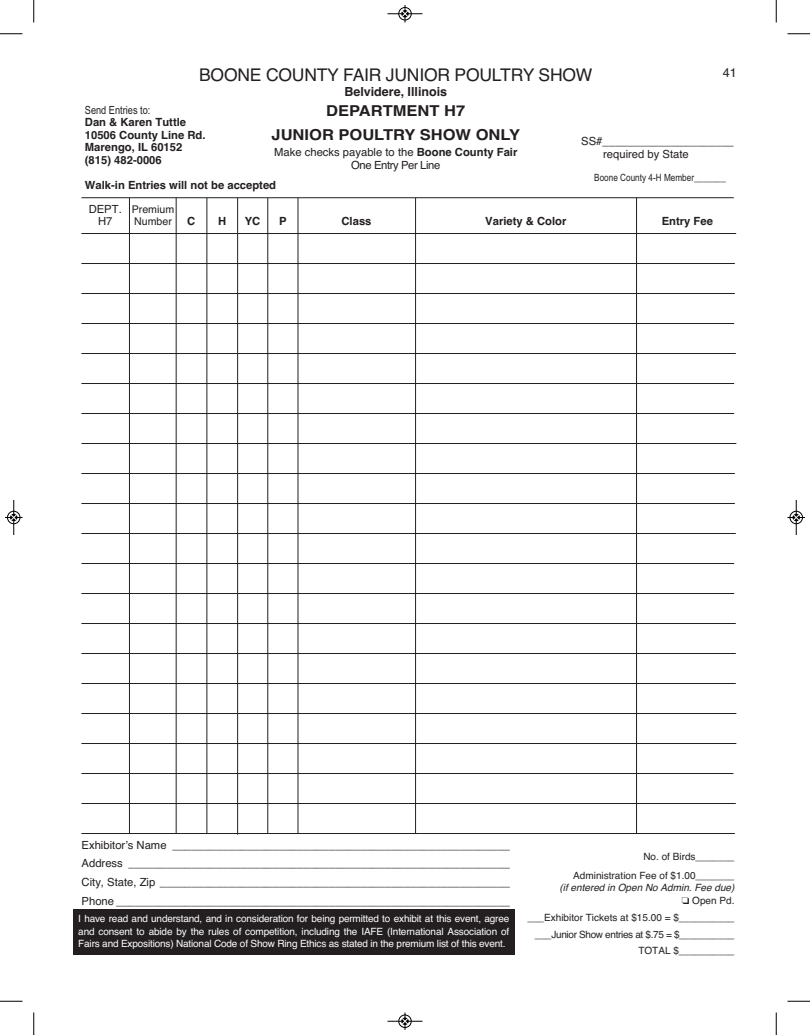
<style>
.page{position:relative;width:810px;height:1035px;background:#fff}
.page>*{position:absolute;margin:0;border:0;box-sizing:border-box;transform-origin:0 0}
.t1{font:17.5px "Helvetica";letter-spacing:-.01em;color:#231f20}
.t2{font:700 15px "Helvetica";color:#231f20;scale:1.1 1}
.t3{font:700 12.5px "Helvetica";color:#231f20}
.t4{font:12.5px "Helvetica";color:#231f20}
.t5{font:11.25px "Helvetica";color:#231f20}
.t6{font:700 11.25px "Helvetica";color:#231f20}
.t7{font:11.25px "Helvetica";letter-spacing:-.035em;color:#231f20}
.t8{font:11.25px "Arial Narrow";color:#231f20}
.t9{font:10.62px "Helvetica";color:#231f20}
.t10{font:10px/12.5px "Helvetica";letter-spacing:-.015em;color:#fff;text-align:justify}
.t11{font:10px "Helvetica";color:#231f20}
.t12{font:10px/16.2px "Helvetica";letter-spacing:-.035em;color:#231f20;text-align:right}
.t13{font:italic 10px "Helvetica";color:#231f20}
.t14{font:10px "Arial Narrow";color:#231f20}
.s1{font-weight:700}
</style>
<div class="page">
<hr style="left:81px;top:197px;width:653px;height:1px;background:#231f20">
<hr style="left:81px;top:233px;width:655px;height:1px;background:#231f20">
<hr style="left:81px;top:263px;width:654px;height:1px;background:#231f20">
<hr style="left:81px;top:293px;width:654px;height:1px;background:#231f20">
<hr style="left:81px;top:323px;width:653px;height:1px;background:#231f20">
<hr style="left:81px;top:353px;width:655px;height:1px;background:#231f20">
<hr style="left:81px;top:383px;width:653px;height:1px;background:#231f20">
<hr style="left:81px;top:413px;width:653px;height:1px;background:#231f20">
<hr style="left:81px;top:443px;width:655px;height:1px;background:#231f20">
<hr style="left:81px;top:473px;width:654px;height:1px;background:#231f20">
<hr style="left:81px;top:503px;width:654px;height:1px;background:#231f20">
<hr style="left:81px;top:533px;width:655px;height:1px;background:#231f20">
<hr style="left:81px;top:563px;width:653px;height:1px;background:#231f20">
<hr style="left:81px;top:593px;width:653px;height:1px;background:#231f20">
<hr style="left:81px;top:623px;width:655px;height:1px;background:#231f20">
<hr style="left:81px;top:653px;width:655px;height:1px;background:#231f20">
<hr style="left:81px;top:683px;width:655px;height:1px;background:#231f20">
<hr style="left:81px;top:713px;width:655px;height:1px;background:#231f20">
<hr style="left:81px;top:743px;width:655px;height:1px;background:#231f20">
<hr style="left:81px;top:773px;width:652px;height:1px;background:#231f20">
<hr style="left:81px;top:803px;width:655px;height:1px;background:#231f20">
<hr style="left:81px;top:833px;width:654px;height:1px;background:#231f20">
<hr style="left:176px;top:198px;width:1px;height:636px;background:#231f20">
<hr style="left:207px;top:198px;width:1px;height:636px;background:#231f20">
<hr style="left:237px;top:198px;width:1px;height:637px;background:#231f20">
<hr style="left:267px;top:198px;width:1px;height:636px;background:#231f20">
<hr style="left:129px;top:198px;width:1px;height:636px;background:#231f20">
<hr style="left:298px;top:198px;width:1px;height:635px;background:#231f20">
<hr style="left:415px;top:198px;width:1px;height:636px;background:#231f20">
<hr style="left:636px;top:198px;width:1px;height:636px;background:#231f20">
<div style="left:73px;top:909px;width:441px;height:46px;background:#231f20"></div>
<svg style="left:33px;top:0;width:2px;height:22px"></svg>
<svg style="left:0;top:33px;width:22px;height:2px"></svg>
<svg style="left:776px;top:0;width:1px;height:22px"></svg>
<svg style="left:788px;top:33px;width:22px;height:2px"></svg>
<svg style="left:33px;top:1012px;width:2px;height:23px"></svg>
<svg style="left:0;top:1001px;width:22px;height:1px"></svg>
<svg style="left:776px;top:1012px;width:1px;height:23px"></svg>
<svg style="left:788px;top:1001px;width:22px;height:1px"></svg>
<div style="left:398px;top:7px;width:14px;height:13px;border:1px solid #fff;border-radius:50%"></div>
<hr style="left:388px;top:14px;width:34px;height:1px;background:#000">
<div style="left:399px;top:7px;width:12px;height:13px;border:1px solid #000;border-radius:50%"></div>
<svg style="left:402px;top:5px;width:6px;height:17px"></svg>
<div style="left:398px;top:1015px;width:14px;height:13px;border:1px solid #fff;border-radius:50%"></div>
<hr style="left:388px;top:1021px;width:34px;height:1px;background:#000">
<div style="left:399px;top:1015px;width:12px;height:13px;border:1px solid #000;border-radius:50%"></div>
<svg style="left:402px;top:1012px;width:6px;height:18px"></svg>
<hr style="left:14px;top:500px;width:1px;height:35px;background:#000">
<div style="left:7px;top:511px;width:13px;height:13px;border:1px solid #000;border-radius:50%"></div>
<svg style="left:5px;top:514px;width:17px;height:7px"></svg>
<hr style="left:796px;top:500px;width:1px;height:35px;background:#000">
<div style="left:790px;top:511px;width:13px;height:13px;border:1px solid #000;border-radius:50%"></div>
<svg style="left:788px;top:514px;width:17px;height:7px"></svg>
<p class="t1" style="left:199px;top:69px;width:395px">BOONE COUNTY FAIR JUNIOR POULTRY SHOW</p>
<p class="t4" style="left:723px;top:68px;width:15px">41</p>
<p class="t3" style="left:344px;top:87px;width:104px">Belvidere, Illinois</p>
<p class="t2" style="left:326px;top:105px;width:128px">DEPARTMENT H7</p>
<p class="t2" style="left:272px;top:129px;width:227px">JUNIOR POULTRY SHOW ONLY</p>
<p class="t5" style="left:274px;top:148px;width:245px">Make checks payable to the <span class="s1">Boone County Fair</span></p>
<p class="t7" style="left:351px;top:161px;width:91px">One Entry Per Line</p>
<p class="t8" style="left:85px;top:103px;width:67px">Send Entries to:</p>
<p class="t6" style="left:85px;top:118px;width:103px">Dan &amp; Karen Tuttle</p>
<p class="t6" style="left:85px;top:131px;width:122px">10506 County Line Rd.</p>
<p class="t6" style="left:85px;top:143px;width:99px">Marengo, IL 60152</p>
<p class="t6" style="left:85px;top:156px;width:78px">(815) 482-0006</p>
<p class="t6" style="left:85px;top:181px;width:193px">Walk-in Entries will not be accepted</p>
<p class="t5" style="left:581px;top:137px;width:154px">SS#_____________________</p>
<p class="t5" style="left:603px;top:150px;width:87px">required by State</p>
<p class="t14" style="left:594px;top:171px;width:133px">Boone County 4-H Member_______</p>
<p class="t5" style="left:89px;top:205px;width:35px">DEPT.</p>
<p class="t5" style="left:98px;top:217px;width:16px">H7</p>
<p class="t6" style="left:187px;top:217px;width:10px">C</p>
<p class="t6" style="left:218px;top:217px;width:10px">H</p>
<p class="t6" style="left:245px;top:217px;width:17px">YC</p>
<p class="t6" style="left:279px;top:217px;width:9px">P</p>
<p class="t6" style="left:342px;top:217px;width:32px">Class</p>
<p class="t6" style="left:485px;top:217px;width:83px">Variety &amp; Color</p>
<p class="t6" style="left:662px;top:217px;width:53px">Entry Fee</p>
<p class="t9" style="left:132px;top:205px;width:44px">Premium</p>
<p class="t9" style="left:134px;top:218px;width:39px">Number</p>
<p class="t5" style="left:82px;top:840px;width:430px">Exhibitor’s Name ______________________________________________________</p>
<p class="t5" style="left:82px;top:859px;width:430px">Address _____________________________________________________________</p>
<p class="t5" style="left:82px;top:878px;width:430px">City, State, Zip ________________________________________________________</p>
<p class="t5" style="left:82px;top:897px;width:430px">Phone _______________________________________________________________</p>
<p class="t10" style="left:78px;top:914px;width:433px">I have read and understand, and in consideration for being permitted to ex hibit at this event, agree and consent to abide by the rules of competition, in cluding the IAFE (International Association of Fairs and Expositions) National Code of Show Ring Ethics as stated in the premium list of this event.</p>
<p class="t11" style="left:643px;top:853px;width:93px">No. of Birds_______</p>
<p class="t11" style="left:573px;top:872px;width:163px">Administration Fee of $1.00_______</p>
<p class="t13" style="left:559px;top:884px;width:177px">(if entered in Open No Admin. Fee due)</p>
<p class="t11" style="left:682px;top:897px;width:54px">□ Open Pd.</p>
<p class="t11" style="left:527px;top:914px;width:209px">___Exhibitor Tickets at $15.00 = $__________</p>
<p class="t12" style="left:535px;top:927px;width:201px">___Junior Show entries at $.75 = $__________<br>TOTAL $__________</p>
</div>
